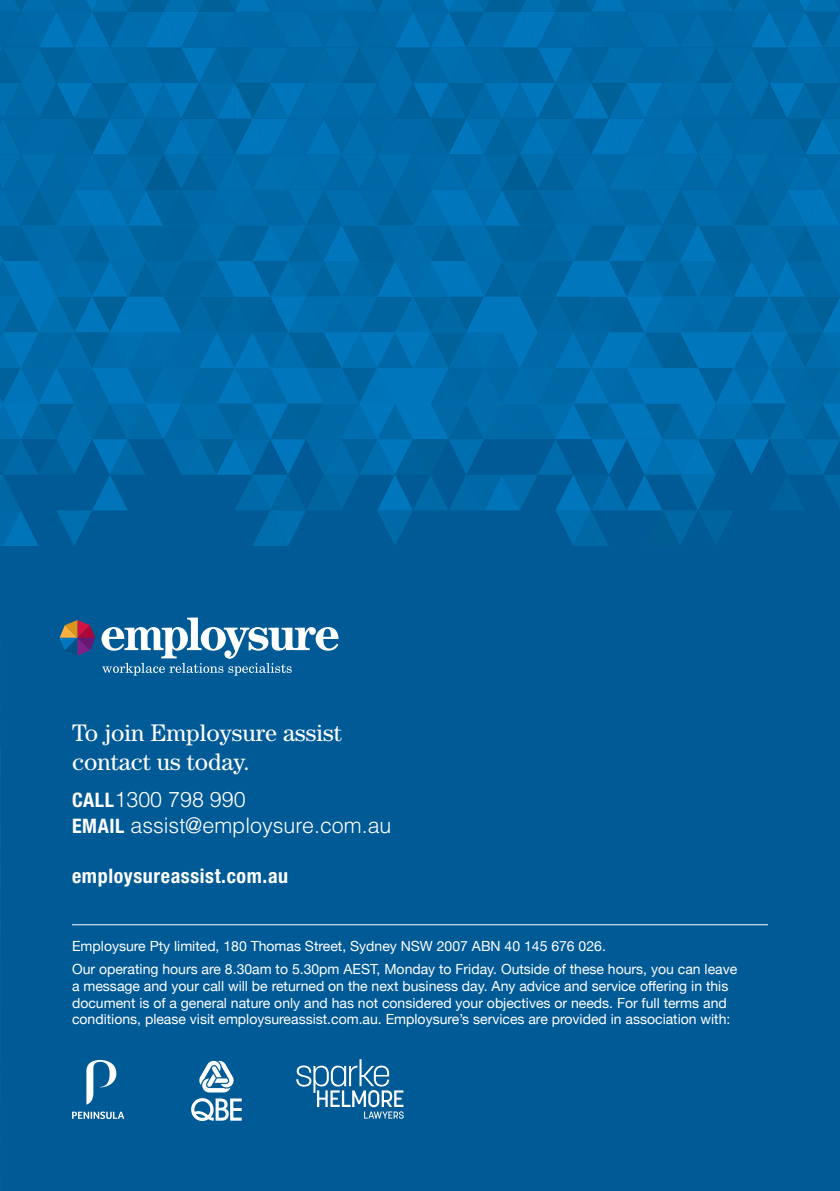
<style>
.page{position:relative;width:840px;height:1191px;background:#fff}
.page>*{position:absolute;margin:0;border:0;box-sizing:border-box;transform-origin:0 0}
.t1{font:24px/28.8px "Century";color:#fff}
.t2{font:300 21.4px/25.8px "Helvetica";color:#fff}
.t3{font:700 condensed 20px "Helvetica Neue";letter-spacing:.03em;color:#fff}
.t4{font:14px/16.8px "Helvetica Neue";color:#fff}
.s1{font-family:"Helvetica Neue";font-weight:700;font-stretch:condensed;font-size:20px}
</style>
<div class="page">
<div style="left:0;top:0;width:839px;height:1191px;background:#005a96"></div>
<svg style="left:60px;top:620px;width:35px;height:35px"></svg>
<svg style="left:101px;top:618px;width:237px;height:57px"></svg>
<svg style="left:0;top:0;width:839px;height:546px"></svg>
<svg style="left:191px;top:1098px;width:50px;height:23px"></svg>
<svg style="left:199px;top:1060px;width:35px;height:32px"></svg>
<svg style="left:296px;top:1059px;width:107px;height:59px"></svg>
<svg style="left:86px;top:1060px;width:30px;height:44px"></svg>
<svg style="left:72px;top:1111px;width:52px;height:8px"></svg>
<hr style="left:72px;top:924px;width:695px;height:1px;background:#fff">
<h1 class="t1" style="left:72px;top:718px;width:271px">To join Employsure assist contact us today.</h1>
<h2 class="t2" style="left:72px;top:786px;width:321px"><span class="s1">CALL</span>1300 798 990<br><span class="s1">EMAIL</span> assist@employsure.com.au</h2>
<h3 class="t3" style="left:72px;top:863px;width:217px">employsureassist.com.au</h3>
<p class="t4" style="left:72px;top:936px;width:666px;line-height:22.4px">Employsure Pty limited, 180 Thomas Street, Sydney NSW 2007 ABN 40 145 676 026.<br>Our operating hours are 8.30am to 5.30pm AEST, Monday to Friday. Outside of these hours, you can leave</p>
<p class="t4" style="left:72px;top:978px;width:659px">a message and your call will be returned on the next business day. Any advice and service offering in this document is of a general nature only and has not considered your objectives or needs. For full terms and conditions, please visit employsureassist.com.au. Employsure’s services are provided in association with:</p>
</div>
